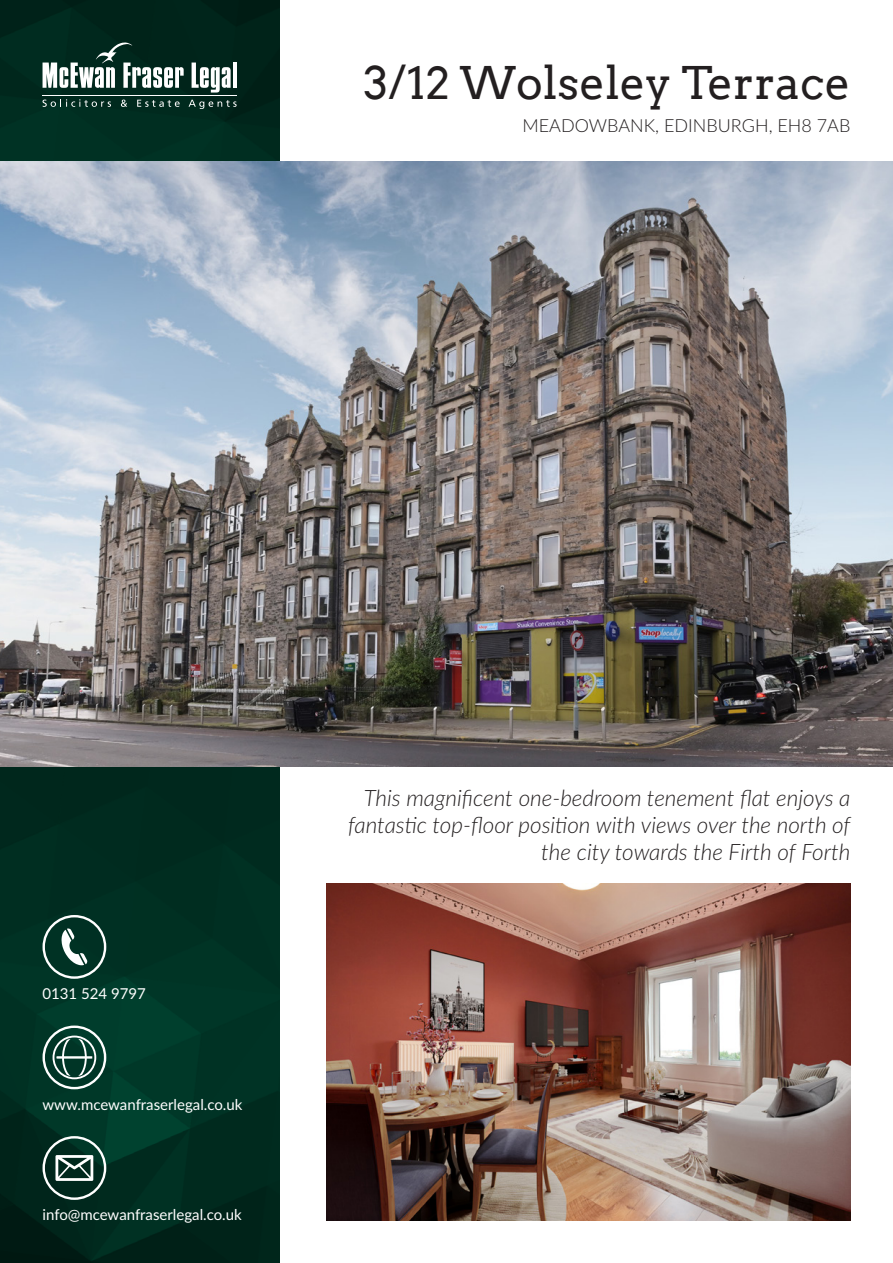
<style>
.page{position:relative;width:893px;height:1263px;background:#fff}
.page>*{position:absolute;margin:0;border:0;box-sizing:border-box;transform-origin:0 0}
.t1{font:45px "Arvo";color:#231f20}
.t2{font:italic 300 22.5px/27px "Lato";color:#231f20;text-align:right}
.t3{font:300 18px "Lato";color:#231f20}
.t4{font:15px "Lato";color:#fff}
</style>
<div class="page">
<img style="left:0;top:0;width:279px;height:1263px">
<img style="left:0;top:162px;width:893px;height:605px">
<svg style="left:43px;top:43px;width:141px;height:45px"></svg>
<svg style="left:192px;top:63px;width:39px;height:30px"></svg>
<hr style="left:233px;top:63px;width:4px;height:25px;background:#fff">
<hr style="left:43px;top:95px;width:194px;height:1px;background:#fff">
<svg style="left:43px;top:99px;width:68px;height:8px"></svg>
<svg style="left:121px;top:100px;width:6px;height:7px"></svg>
<svg style="left:137px;top:100px;width:43px;height:7px"></svg>
<svg style="left:189px;top:100px;width:48px;height:9px"></svg>
<img style="left:326px;top:883px;width:524px;height:337px">
<svg style="left:43px;top:915px;width:63px;height:64px;background:#335a4f"></svg>
<svg style="left:43px;top:1025px;width:63px;height:64px;background:#3a6559"></svg>
<svg style="left:43px;top:1136px;width:63px;height:64px;background:#3a5b52"></svg>
<h1 class="t1" style="left:364px;top:55px;width:488px">3/12 Wolseley Terrace</h1>
<p class="t3" style="left:522px;top:113px;width:329px">MEADOWBANK, EDINBURGH, EH8 7AB</p>
<p class="t4" style="left:43px;top:983px;width:105px">0131 524 9797</p>
<p class="t4" style="left:43px;top:1094px;width:201px">www.mcewanfraserlegal.co.uk</p>
<p class="t4" style="left:43px;top:1204px;width:201px">info@mcewanfraserlegal.co.uk</p>
<p class="t2" style="left:348px;top:783px;width:504px">This magnificent one-bedroom tenement flat enjoys a fantastic top-floor position with views over the north of the city towards the Firth of Forth</p>
</div>
